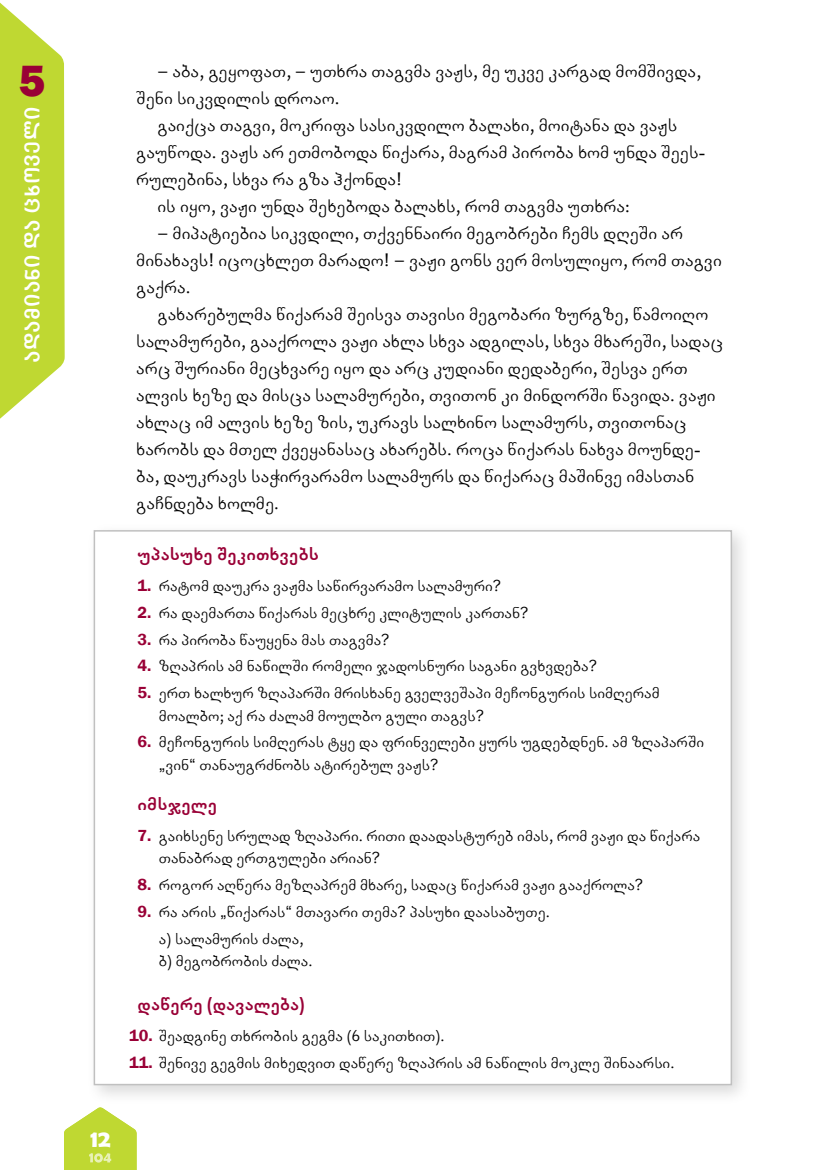
<style>
.page{position:relative;width:830px;height:1170px;background:#fff}
.page>*{position:absolute;margin:0;border:0;box-sizing:border-box;transform-origin:0 0}
.t1{font:800 45px "Franklin Gothic";color:#990036}
.t2{font:700 24px "Berlin Sans FB Demi";color:#fff}
.t3{font:700 21px "Kolhety New";color:#fff}
.t4{font:18px/27px "Kolhety Normal New";color:#000}
.t5{font:800 18px "Kolhety New";color:#990036}
.t6{font:15.75px/22.5px "Kolhety Normal New";color:#000}
.s1{font-family:"Franklin Gothic";font-weight:600;font-size:16.5px;color:#990036}
</style>
<div class="page">
<div style="left:85px;top:521px;width:667px;height:584px;background:#000;opacity:.15"></div>
<div style="left:94px;top:531px;width:637px;height:553px;background:#fff"></div>
<div style="left:94px;top:530px;width:637px;height:555px;border:2px solid #c0c0c0"></div>
<svg style="left:0;top:2px;width:65px;height:417px;background:#c8dd4f"></svg>
<svg style="left:64px;top:1107px;width:72px;height:62px"></svg>
<h1 class="t1" style="left:19px;top:54px;width:28px">5</h1>
<p class="t3" style="left:20px;top:363px;width:257px;rotate:-90deg">adamiani da cxoveli</p>
<p class="t4" style="left:136px;top:59px;width:566px;text-indent:21px">– ABA, GEYOFAT, – UTXRA TAGVMA VAJS, ME UKVE KARGAD MOMSIVDA,<br>SENI SIKVDILIS DROAO.</p>
<p class="t4" style="left:157px;top:113px;width:521px">GAIQCA TAGVI, MOKRIFA SASIKVDILO BALAXI, MOITANA DA VAJS</p>
<p class="t4" style="left:136px;top:140px;width:570px">GAUWODA. VAJS AR ETMOBODA WIQARA, MAGRAM PIROBA XOM UNDA SEES-</p>
<p class="t4" style="left:136px;top:167px;width:267px">RULEBINA, SXVA RA GZA HQONDA!</p>
<p class="t4" style="left:157px;top:194px;width:473px">IS IYO, VAJI UNDA SEXEBODA BALAXS, ROM TAGVMA UTXRA:</p>
<p class="t4" style="left:136px;top:221px;width:587px;text-indent:21px">– MIPATIEBIA SIKVDILI, TQVENNAIRI MEGOBREBI CEMS DRESI AR<br>MINAXAVS! ICOCXLET MARADO! – VAJI GONS VER MOSULIYO, ROM TAGVI<br>GAQRA.</p>
<p class="t4" style="left:136px;top:302px;width:588px;text-indent:21px">GAXAREBULMA WIQARAM SEISVA TAVISI MEGOBARI ZURGZE, WAMOIRO SALAMUREBI, GAAQROLA VAJI AXLA SXVA ADGILAS, SXVA MXARESI, SADAC ARC SURIANI MECXVARE IYO DA ARC KUDIANI DEDABERI, SESVA ERT ALVIS XEZE DA MISCA SALAMUREBI, TVITON KI MINDORSI WAVIDA. VAJI AXLAC IM ALVIS XEZE ZIS, UKRAVS SALXINO SALAMURS, TVITONAC XAROBS DA MTEL QVEYANASAC AXAREBS. ROCA WIQARAS NAXVA MOUNDE-BA, DAUKRAVS SAWIRVARAMO SALAMURS DA WIQARAC MASINVE IMASTAN GACNDEBA XOLME.</p>
<p class="t5" style="left:137px;top:547px;width:183px">UPASUXE SEKITXVEBS</p>
<p class="t6" style="left:137px;top:576px;width:365px"><span class="s1">1.</span> RATOM DAUKRA VAJMA SAWIRVARAMO SALAMURI?</p>
<p class="t6" style="left:137px;top:603px;width:392px"><span class="s1">2.</span> RA DAEMARTA WIQARAS MECXRE KLITULIS KARTAN?</p>
<p class="t6" style="left:137px;top:630px;width:253px"><span class="s1">3.</span> RA PIROBA WAUYENA MAS TAGVMA?</p>
<p class="t6" style="left:137px;top:656px;width:461px"><span class="s1">4.</span> ZRAPRIS AM NAWILSI ROMELI JADOSNURI SAGANI GVXVDEBA?</p>
<p class="t6" style="left:159px;top:683px;width:502px;text-indent:-21px"><span class="s1">5.</span> ERT XALXUR ZRAPARSI MRISXANE GVELVESAPI MECONGURIS SIMRERAM<br>MOALBO; AQ RA ZALAM MOULBO GULI TAGVS?</p>
<p class="t6" style="left:159px;top:732px;width:546px;text-indent:-21px"><span class="s1">6.</span> MECONGURIS SIMRERAS TYE DA FRINVELEBI YURS UGDEBDNEN. AM ZRAPARSI `VIN~ TANAUGRZNOBS ATIREBUL VAJS?</p>
<p class="t5" style="left:137px;top:796px;width:81px">IMSJELE</p>
<p class="t6" style="left:159px;top:826px;width:542px;text-indent:-21px"><span class="s1">7.</span> GAIXSENE SRULAD ZRAPARI. RITI DAADASTUREB IMAS, ROM VAJI DA WIQARA<br>TANABRAD ERTGULEBI ARIAN?</p>
<p class="t6" style="left:137px;top:875px;width:507px"><span class="s1">8.</span> ROGOR ARWERA MEZRAPREM MXARE, SADAC WIQARAM VAJI GAAQROLA?</p>
<p class="t6" style="left:159px;top:900px;width:392px;line-height:26.7px;text-indent:-21px"><span class="s1">9.</span> RA ARIS `WIQARAS~ MTAVARI TEMA? PASUXI DAASABUTE.<br>A) SALAMURIS ZALA,</p>
<p class="t6" style="left:159px;top:951px;width:155px">B) MEGOBROBIS ZALA.</p>
<p class="t5" style="left:137px;top:997px;width:169px">DAWERE (DAVALEBA)</p>
<p class="t6" style="left:129px;top:1026px;width:317px"><span class="s1">10.</span> SEADGINE TXROBIS GEGMA (6 SAKITXIT).</p>
<p class="t6" style="left:129px;top:1053px;width:546px"><span class="s1">11.</span> SENIVE GEGMIS MIXEDVIT DAWERE ZRAPRIS AM NAWILIS MOKLE SINAARSI.</p>
<h2 class="t2" style="left:90px;top:1124px;width:22px">12</h2>
</div>
